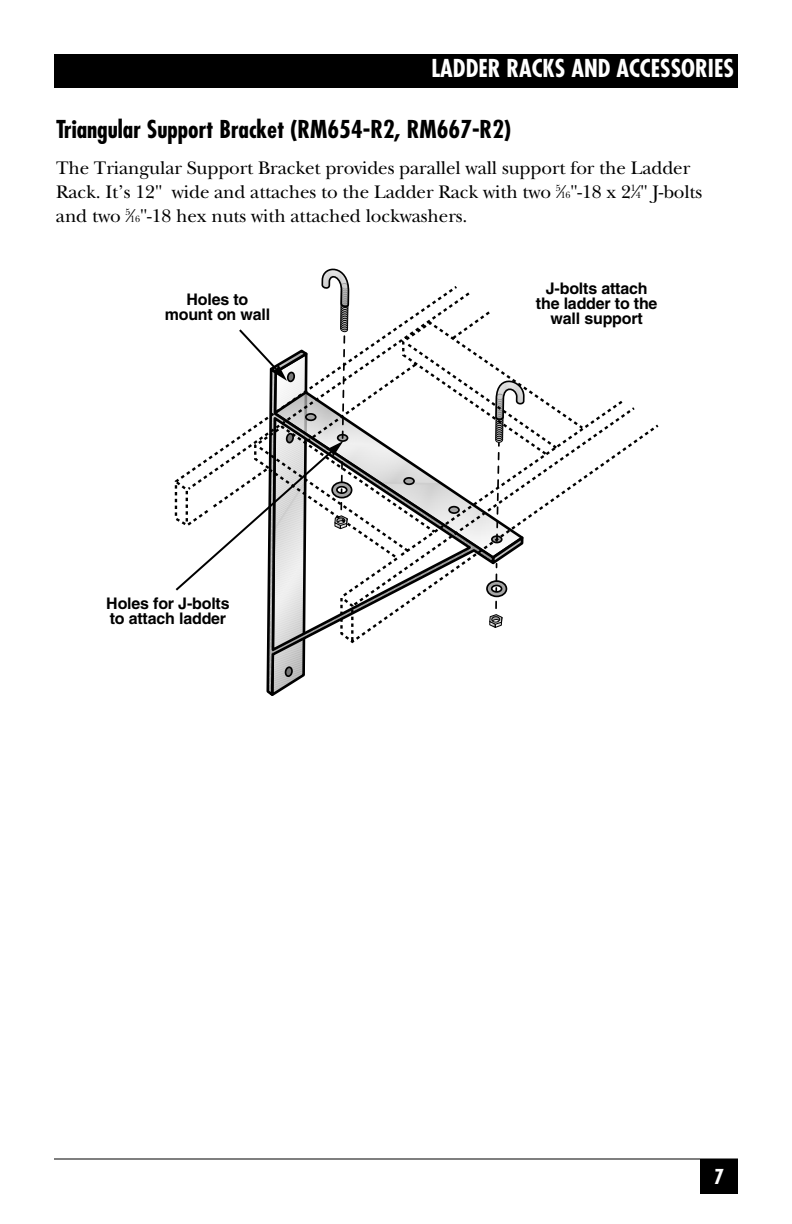
<style>
.page{position:relative;width:792px;height:1224px;background:#fff}
.page>*{position:absolute;margin:0;border:0;box-sizing:border-box;transform-origin:0 0}
.t1{font:700 condensed 24px "Futura";color:#000}
.t2{font:700 condensed 24px "Futura";color:#fff}
.t3{font:700 condensed 20px "Futura";color:#fff}
.t4{font:19px/24px "New Baskerville";letter-spacing:-.005em;color:#000}
.t5{font:700 16px/15px "Helvetica";letter-spacing:-.01em;color:#000;text-align:center}
.s1{font-size:9.6px}
</style>
<div class="page">
<div style="left:54px;top:54px;width:684px;height:34px;background:#000"></div>
<div style="left:700px;top:1159px;width:38px;height:35px;background:#000"></div>
<svg style="left:526px;top:387px;width:133px;height:134px"></svg>
<hr style="left:54px;top:1158px;width:684px;height:2px;background:#000">
<svg style="left:174px;top:268px;width:352px;height:428px"></svg>
<p class="t2" style="left:431px;top:58px;width:304px">LADDER RACKS AND ACCESSORIES</p>
<p class="t1" style="left:56px;top:119px;width:457px">Triangular Support Bracket (RM654-R2, RM667-R2)</p>
<p class="t4" style="left:56px;top:158px;width:648px">The Triangular Support Bracket provides parallel wall support for the Ladder<br>Rack. It’s 12" wide and attaches to the Ladder Rack with two <sup>5</sup>⁄<span class="s1">16</span>"-18 x 2<sup>1</sup>⁄<span class="s1">4</span>" J-bolts and two <sup>5</sup>⁄<span class="s1">16</span>"-18 hex nuts with attached lockwashers.</p>
<p class="t5" style="left:165px;top:293px;width:107px">Holes to mount on wall</p>
<p class="t5" style="left:106px;top:597px;width:125px;text-align:left">Holes for J-bolts to attach ladder</p>
<p class="t5" style="left:536px;top:282px;width:123px">J-bolts attach the ladder to the wall support</p>
<p class="t3" style="left:714px;top:1168px;width:11px">7</p>
</div>
